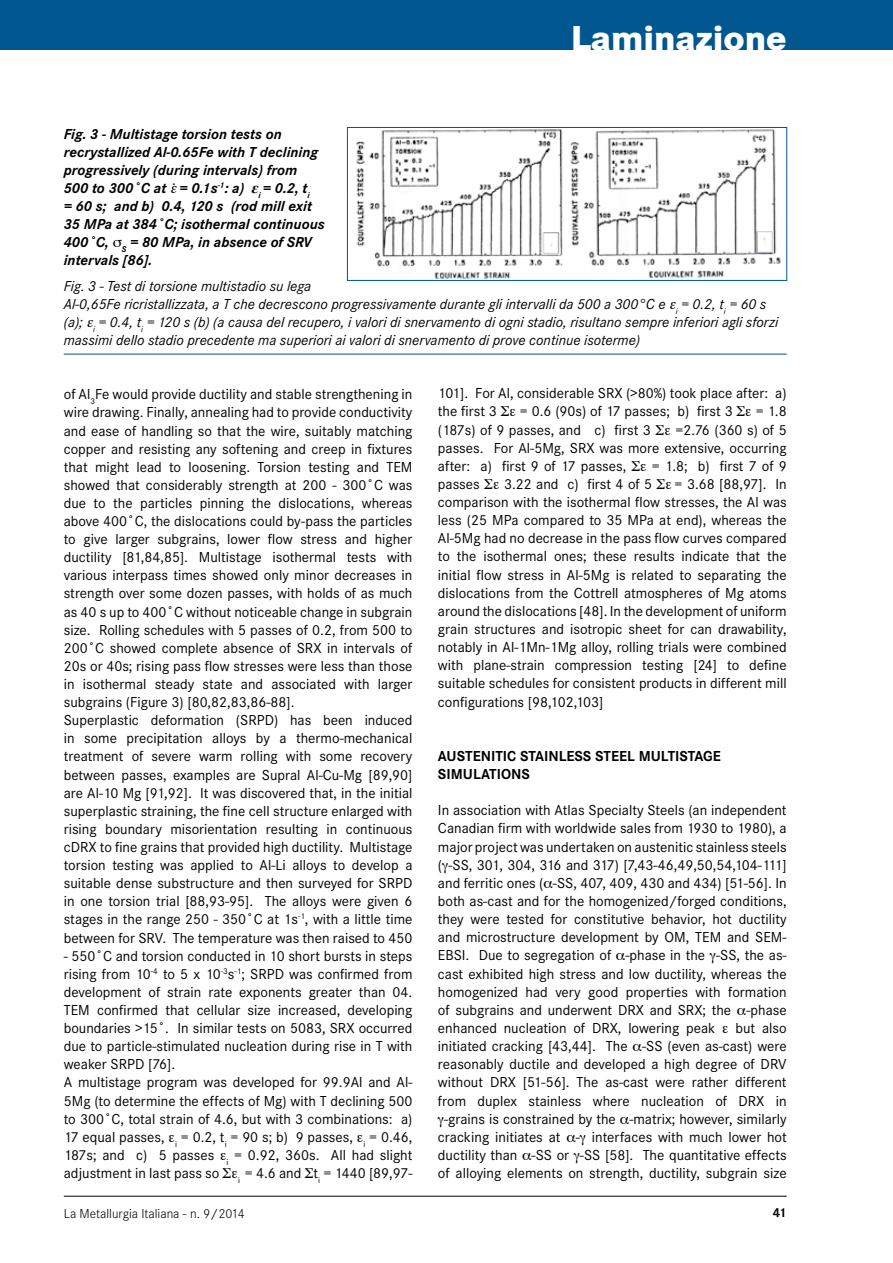
<style>
.page{position:relative;width:893px;height:1263px;background:#fff}
.page>*{position:absolute;margin:0;border:0;box-sizing:border-box;transform-origin:0 0}
.t1{font:800 36px "Corporate S";color:#fff}
.t2{font:15px/18.1px "Corporate S";color:#000}
.t3{font:italic 15px/18px "Corporate S";color:#000}
.t4{font:italic 700 15px/18px "Corporate S";color:#000}
.t5{font:700 15px/18.1px "Corporate S";color:#000}
.t6{font:300 13.5px "Corporate S";color:#000}
.t7{font:700 13.5px "Corporate S";color:#000}
.s1{font-family:"Times"}
</style>
<div class="page">
<hr style="left:64px;top:1196px;width:723px;height:1px;background:#000">
<div style="left:0;top:0;width:893px;height:50px;background:#00568e"></div>
<img style="left:356px;top:129px;width:425px;height:150px">
<div style="left:347px;top:127px;width:440px;height:154px;border:1px solid #00568e"></div>
<hr style="left:64px;top:354px;width:723px;height:1px;background:#00568e">
<h1 class="t1" style="left:571px;top:17px;width:217px">Laminazione</h1>
<p class="t4" style="left:64px;top:125px;width:263px">Fig. 3 - Multistage torsion tests on recrystallized Al-0.65Fe with T declining progressively (during intervals) from 500 to 300˚C at = 0.1s<sup>-1</sup>: a) <span class="s1">ε</span><sub>i</sub> = 0.2, t<sub>i<br></sub>= 60 s; and b) 0.4, 120 s (rod mill exit 35 MPa at 384˚C; isothermal continuous 400˚C, <sub>S</sub> = 80 MPa, in absence of SRV intervals [86].</p>
<p class="t3" style="left:64px;top:277px;width:716px">Fig. 3 - Test di torsione multistadio su lega<br>Al-0,65Fe ricristallizzata, a T che decrescono progressivamente durante gli intervalli da 500 a 300°C e <sub>i</sub> = 0.2, t<sub>i</sub> = 60 s (a); <sub>i</sub> = 0.4, t<sub>i</sub> = 120 s (b) (a causa del recupero, i valori di snervamento di ogni stadio, risultano sempre inferiori agli sforzi massimi dello stadio precedente ma superiori ai valori di snervamento di prove continue isoterme)</p>
<p class="t2" style="left:64px;top:385px;width:350px">of Al<sub>3</sub>Fe would provide ductility and stable strengthening in wire drawing. Finally, annealing had to provide conductivity and ease of handling so that the wire, suitably matching copper and resisting any softening and creep in fixtures that might lead to loosening. Torsion testing and TEM showed that considerably strength at 200 - 300˚C was due to the particles pinning the dislocations, whereas above 400˚C, the dislocations could by-pass the particles to give larger subgrains, lower flow stress and higher ductility [81,84,85]. Multistage isothermal tests with various interpass times showed only minor decreases in strength over some dozen passes, with holds of as much as 40 s up to 400˚C without noticeable change in subgrain size. Rolling schedules with 5 passes of 0.2, from 500 to 200˚C showed complete absence of SRX in intervals of 20s or 40s; rising pass flow stresses were less than those in isothermal steady state and associated with larger subgrains (Figure 3) [80,82,83,86-88].<br>Superplastic deformation (SRPD) has been induced in some precipitation alloys by a thermo-mechanical treatment of severe warm rolling with some recovery between passes, examples are Supral Al-Cu-Mg [89,90] are Al-10 Mg [91,92]. It was discovered that, in the initial superplastic straining, the fine cell structure enlarged with rising boundary misorientation resulting in continuous cDRX to fine grains that provided high ductility. Multistage torsion testing was applied to Al-Li alloys to develop a suitable dense substructure and then surveyed for SRPD in one torsion trial [88,93-95]. The alloys were given 6 stages in the range 250 - 350˚C at 1s<sup>-1</sup>, with a little time between for SRV. The temperature was then raised to 450</p>
<p class="t2" style="left:64px;top:947px;width:350px">- 550˚C and torsion conducted in 10 short bursts in steps rising from 10<sup>-4</sup> to 5 x 10<sup>-3</sup>s<sup>-1</sup>; SRPD was confirmed from development of strain rate exponents greater than 04.<br>TEM confirmed that cellular size increased, developing boundaries &gt;15˚. In similar tests on 5083, SRX occurred due to particle-stimulated nucleation during rise in T with weaker SRPD [76].<br>A multistage program was developed for 99.9Al and Al-5Mg (to determine the effects of Mg) with T declining 500 to 300˚C, total strain of 4.6, but with 3 combinations: a)<br>17 equal passes, <sub>i</sub> = 0.2, t<sub>i</sub> = 90 s; b) 9 passes, <sub>i</sub> = 0.46, 187s; and c) 5 passes <sub>i</sub> = 0.92, 360s. All had slight adjustment in last pass so <sub>i</sub> = 4.6 and t<sub>i</sub> = 1440 [89,97-</p>
<p class="t2" style="left:438px;top:384px;width:350px">101]. For Al, considerable SRX (&gt;80%) took place after: a) the first 3</p>
<p class="t2" style="left:520px;top:402px;width:214px">= 0.6 (90s) of 17 passes; b) first 3</p>
<p class="t2" style="left:756px;top:402px;width:32px">= 1.8</p>
<p class="t2" style="left:438px;top:420px;width:214px">(187s) of 9 passes, and c) first 3</p>
<p class="t2" style="left:438px;top:420px;width:350px;text-align:justify;text-indent:237px">=2.76 (360 s) of 5 passes. For Al-5Mg, SRX was more extensive, occurring after: a) first 9 of 17 passes,</p>
<p class="t2" style="left:652px;top:457px;width:136px">= 1.8; b) first 7 of 9</p>
<p class="t2" style="left:438px;top:475px;width:43px">passes</p>
<p class="t2" style="left:504px;top:475px;width:150px">3.22 and c) first 4 of 5</p>
<p class="t2" style="left:438px;top:475px;width:350px;text-align:justify;text-indent:237px">= 3.68 [88,97]. In comparison with the isothermal flow stresses, the Al was less (25 MPa compared to 35 MPa at end), whereas the Al-5Mg had no decrease in the pass flow curves compared to the isothermal ones; these results indicate that the initial flow stress in Al-5Mg is related to separating the dislocations from the Cottrell atmospheres of Mg atoms around the dislocations [48]. In the development of uniform grain structures and isotropic sheet for can drawability, notably in Al-1Mn-1Mg alloy, rolling trials were combined with plane-strain compression testing [24] to define suitable schedules for consistent products in different mill configurations [98,102,103]</p>
<p class="t5" style="left:438px;top:747px;width:284px">AUSTEN ITIC STAIN LESS STEEL MULTISTAGE<br>SIMULATIONS</p>
<p class="t2" style="left:438px;top:801px;width:350px;text-align:justify">In association with Atlas Specialty Steels (an independent Canadian firm with worldwide sales from 1930 to 1980), a major project was undertaken on austenitic stainless steels ( -SS, 301, 304, 316 and 317) [7,43-46,49,50,54,104-111] and ferritic ones ( -SS, 407, 409, 430 and 434) [51-56]. In both as-cast and for the homogenized/forged conditions, they were tested for constitutive behavior, hot ductility and microstructure development by OM, TEM and SEM-EBSI. Due to segregation of -phase in the -SS, the as&shy;cast exhibited high stress and low ductility, whereas the homogenized had very good properties with formation of subgrains and underwent DRX and SRX; the -phase enhanced nucleation of DRX, lowering peak</p>
<p class="t2" style="left:438px;top:1019px;width:350px;text-align:right">but also<br>initiated cracking [43,44]. The -SS (even as-cast) were reasonably ductile and developed a high degree of DRV without DRX [51-56]. The as-cast were rather different from duplex stainless where nucleation of DRX in -grains is constrained by the -matrix; however, similarly cracking initiates at - interfaces with much lower hot ductility than -SS or -SS [58]. The quantitative effects of alloying elements on strength, ductility, subgrain size</p>
<p class="t6" style="left:64px;top:1206px;width:182px">La Metallurgia Italiana - n. 9/2014</p>
<p class="t7" style="left:773px;top:1205px;width:15px">41</p>
</div>
